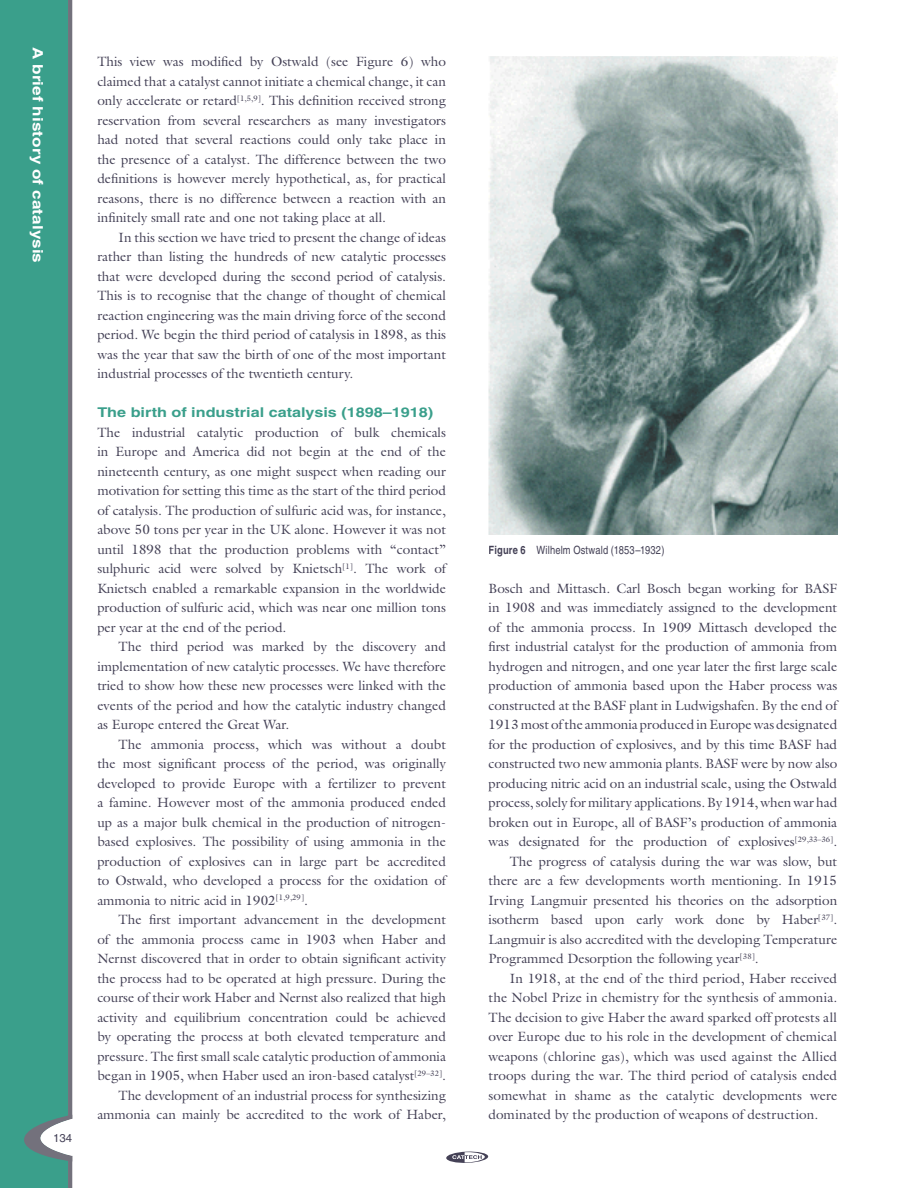
<style>
.page{position:relative;width:918px;height:1188px;background:#fff}
.page>*{position:absolute;margin:0;border:0;box-sizing:border-box;transform-origin:0 0}
.t1{font:700 14.25px "Helvetica";letter-spacing:.01em;color:#fff;scale:1.2 1}
.t2{font:13.5px/19.5px "Galliard";color:#444156;text-align:justify}
.t3{font:700 13.5px "Helvetica";color:#3a9f8b;scale:1.2 1}
.t4{font:condensed 11.4px "Helvetica";letter-spacing:.015em;color:#444156}
.t5{font:11.4px "Helvetica";color:#444157}
.s1{font-weight:700}
</style>
<div class="page">
<div style="left:0;top:0;width:23px;height:1188px;background:#3a9f8b"></div>
<div style="left:23px;top:0;width:49px;height:1188px;background:#3a9f8b"></div>
<svg style="left:446px;top:1151px;width:42px;height:12px"></svg>
<img style="left:489px;top:57px;width:348px;height:477px">
<div style="left:54px;top:1134px;width:18px;height:8px;background:#fff"></div>
<p class="t1" style="left:47px;top:47px;width:182px;rotate:90deg">A brief history of catalysis</p>
<p class="t5" style="left:53px;top:1131px;width:21px">134</p>
<p class="t2" style="left:97px;top:52px;width:350px">This view was modified by Ostwald (see Figure 6) who claimed that a catalyst cannot initiate a chemical change, it can only accelerate or retard<sup>[1,5,9]</sup>. This definition received strong reservation from several researchers as many investigators had noted that several reactions could only take place in the presence of a catalyst. The difference between the two definitions is however merely hypothetical, as, for practical reasons, there is no difference between a reaction with an infinitely small rate and one not taking place at all.</p>
<p class="t2" style="left:97px;top:227px;width:350px;text-indent:21px">In this section we have tried to present the change of ideas rather than listing the hundreds of new catalytic processes that were developed during the second period of catalysis.<br>This is to recognise that the change of thought of chemical reaction engineering was the main driving force of the second period. We begin the third period of catalysis in 1898, as this was the year that saw the birth of one of the most important industrial processes of the twentieth century.</p>
<p class="t3" style="left:97px;top:404px;width:281px">The birth of industrial catalysis (1898–1918)</p>
<p class="t2" style="left:97px;top:422px;width:350px">The industrial catalytic production of bulk chemicals in Europe and America did not begin at the end of the nineteenth century, as one might suspect when reading our motivation for setting this time as the start of the third period of catalysis. The production of sulfuric acid was, for instance, above 50 tons per year in the UK alone. However it was not until 1898 that the production problems with “contact” sulphuric acid were solved by Knietsch<sup>[1]</sup>. The work of Knietsch enabled a remarkable expansion in the worldwide production of sulfuric acid, which was near one million tons per year at the end of the period.</p>
<p class="t2" style="left:97px;top:637px;width:350px;text-indent:21px">The third period was marked by the discovery and implementation of new catalytic processes. We have therefore tried to show how these new processes were linked with the events of the period and how the catalytic industry changed as Europe entered the Great War.</p>
<p class="t2" style="left:97px;top:734px;width:350px;text-indent:21px">The ammonia process, which was without a doubt the most significant process of the period, was originally developed to provide Europe with a fertilizer to prevent a famine. However most of the ammonia produced ended up as a major bulk chemical in the production of nitrogen&shy;based explosives. The possibility of using ammonia in the production of explosives can in large part be accredited to Ostwald, who developed a process for the oxidation of ammonia to nitric acid in 1902<sup>[1,9,29]</sup>.</p>
<p class="t2" style="left:97px;top:910px;width:350px;text-align:right">The first important advancement in the development<br>of the ammonia process came in 1903 when Haber and Nernst discovered that in order to obtain significant activity the process had to be operated at high pressure. During the course of their work Haber and Nernst also realized that high activity and equilibrium concentration could be achieved by operating the process at both elevated temperature and pressure. The first small scale catalytic production of ammonia began in 1905, when Haber used an iron-based catalyst<sup>[29–32]</sup>.<br>The development of an industrial process for synthesizing ammonia can mainly be accredited to the work of Haber,</p>
<p class="t4" style="left:489px;top:543px;width:178px"><span class="s1">Figure 6</span> Wilhelm Ostwald (1853–1932)</p>
<p class="t2" style="left:489px;top:578px;width:350px">Bosch and Mittasch. Carl Bosch began working for BASF</p>
<p class="t2" style="left:489px;top:598px;width:350px">in 1908 and was immediately assigned to the development</p>
<p class="t2" style="left:489px;top:617px;width:350px">of the ammonia process. In 1909 Mittasch developed the</p>
<p class="t2" style="left:489px;top:637px;width:350px">first industrial catalyst for the production of ammonia from</p>
<p class="t2" style="left:489px;top:656px;width:350px">hydrogen and nitrogen, and one year later the first large scale</p>
<p class="t2" style="left:489px;top:676px;width:350px">production of ammonia based upon the Haber process was</p>
<p class="t2" style="left:489px;top:695px;width:350px">constructed at the BASF plant in Ludwigshafen. By the end of</p>
<p class="t2" style="left:489px;top:715px;width:350px">1913 most of the ammonia produced in Europe was designated</p>
<p class="t2" style="left:489px;top:734px;width:350px">for the production of explosives, and by this time BASF had</p>
<p class="t2" style="left:489px;top:754px;width:350px">constructed two new ammonia plants. BASF were by now also</p>
<p class="t2" style="left:489px;top:773px;width:350px">producing nitric acid on an industrial scale, using the Ostwald</p>
<p class="t2" style="left:489px;top:793px;width:350px">process, solely for military applications. By 1914, when war had</p>
<p class="t2" style="left:489px;top:812px;width:350px">broken out in Europe, all of BASF’s production of ammonia</p>
<p class="t2" style="left:489px;top:832px;width:350px">was designated for the production of explosives<sup>[29,33–36]</sup>.</p>
<p class="t2" style="left:510px;top:851px;width:329px">The progress of catalysis during the war was slow, but</p>
<p class="t2" style="left:489px;top:871px;width:350px">there are a few developments worth mentioning. In 1915</p>
<p class="t2" style="left:489px;top:890px;width:350px">Irving Langmuir presented his theories on the adsorption</p>
<p class="t2" style="left:489px;top:910px;width:350px">isotherm based upon early work done by Haber<sup>[37]</sup>.</p>
<p class="t2" style="left:489px;top:929px;width:350px">Langmuir is also accredited with the developing Temperature</p>
<p class="t2" style="left:489px;top:949px;width:272px">Programmed Desorption the following year<sup>[38]</sup>.</p>
<p class="t2" style="left:510px;top:968px;width:329px">In 1918, at the end of the third period, Haber received</p>
<p class="t2" style="left:489px;top:988px;width:350px">the Nobel Prize in chemistry for the synthesis of ammonia.</p>
<p class="t2" style="left:489px;top:1007px;width:350px">The decision to give Haber the award sparked off protests all</p>
<p class="t2" style="left:489px;top:1027px;width:350px">over Europe due to his role in the development of chemical</p>
<p class="t2" style="left:489px;top:1046px;width:350px">weapons (chlorine gas), which was used against the Allied</p>
<p class="t2" style="left:489px;top:1066px;width:350px">troops during the war. The third period of catalysis ended</p>
<p class="t2" style="left:489px;top:1085px;width:350px">somewhat in shame as the catalytic developments were</p>
<p class="t2" style="left:489px;top:1105px;width:331px">dominated by the production of weapons of destruction.</p>
</div>
